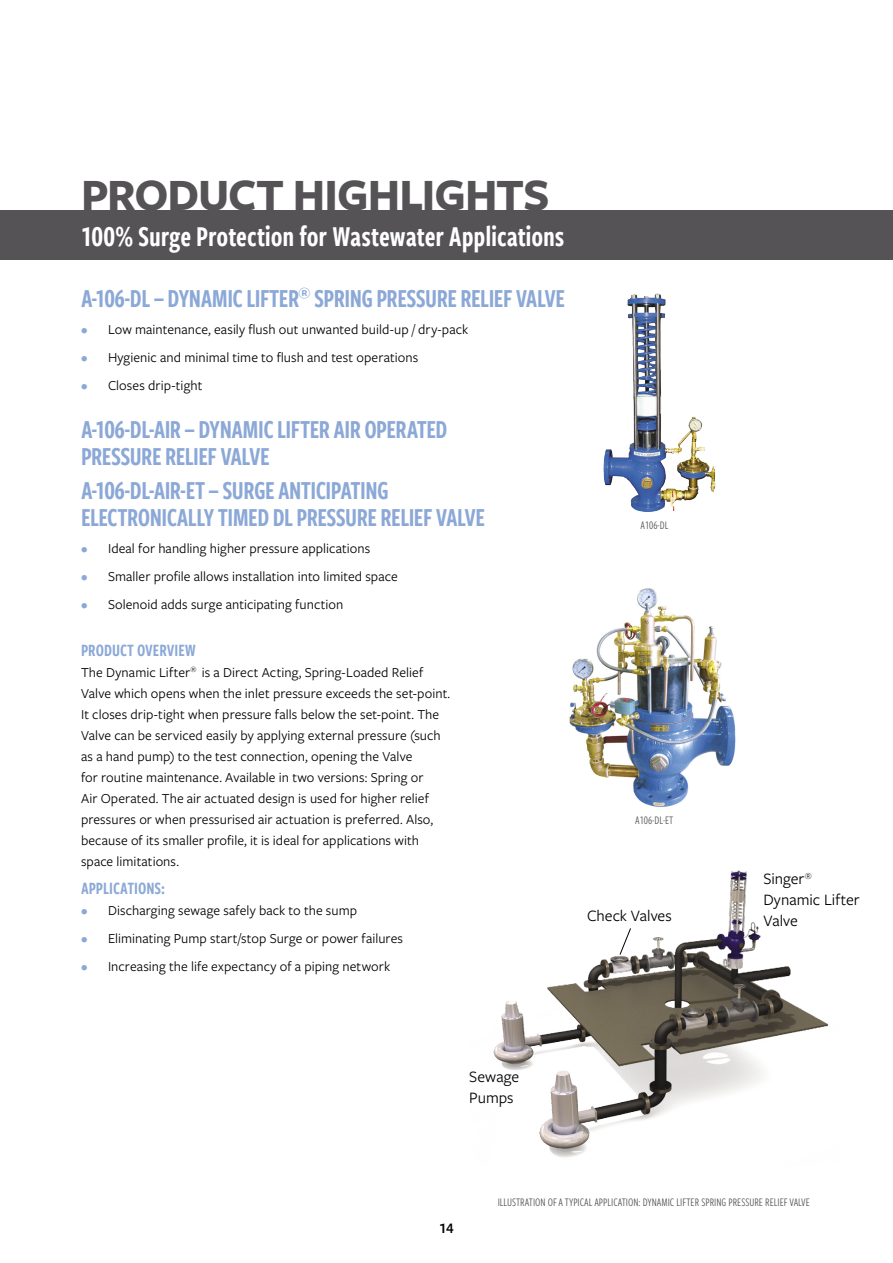
<style>
.page{position:relative;width:893px;height:1263px;background:#fff}
.page>*{position:absolute;margin:0;border:0;box-sizing:border-box;transform-origin:0 0}
.t1{font:700 46.5px "Freight Sans Pro";letter-spacing:-.02em;color:#555356}
.t2{font:30px "Freight Sans Cmp Pro Semi";letter-spacing:-.005em;color:#fff}
.t3{font:27px/27px "Freight Sans Cmp Pro Semi";letter-spacing:-.02em;color:#8ba8d7}
.t4{font:18px "Freight Sans Cmp Pro Semi";color:#8ba8d7}
.t5{font:16.5px/21px "Freight Sans Pro";color:#000}
.t6{font:600 15px "Freight Sans Pro";color:#000}
.t7{font:14.25px/21px "Freight Sans Pro";letter-spacing:.005em;color:#000}
.t8{font:12px "Freight Sans Cmp Pro";color:#555356}
.s1{color:#8ba8d7}
</style>
<div class="page">
<div style="left:0;top:210px;width:893px;height:50px;background:#555356"></div>
<img style="left:603px;top:294px;width:62px;height:218px">
<img style="left:569px;top:588px;width:167px;height:219px">
<img style="left:493px;top:870px;width:336px;height:288px">
<svg style="left:619px;top:927px;width:12px;height:28px"></svg>
<h1 class="t1" style="left:81px;top:163px;width:470px">PRODUCT HIGHLIGHTS</h1>
<h2 class="t2" style="left:81px;top:216px;width:485px">100% Surge Protection for Wastewater Applications</h2>
<h3 class="t3" style="left:81px;top:283px;width:486px">A-106-DL – DYNAMIC LIFTER<sup>®</sup> SPRING PRESSURE RELIEF VALVE</h3>
<p class="t7" style="left:81px;top:319px;width:389px"><span class="s1">•</span> Low maintenance, easily flush out unwanted build-up / dry-pack</p>
<p class="t7" style="left:81px;top:346px;width:339px"><span class="s1">•</span> Hygienic and minimal time to flush and test operations</p>
<p class="t7" style="left:81px;top:374px;width:123px"><span class="s1">•</span> Closes drip-tight</p>
<h3 class="t3" style="left:81px;top:415px;width:368px">A-106-DL-AIR – DYNAMIC LIFTER AIR OPERATED<br>PRESSURE RELIEF VALVE</h3>
<h3 class="t3" style="left:81px;top:475px;width:406px">A-106-DL-AIR-ET – SURGE ANTICIPATING<br>ELECTRONICALLY TIMED DL PRESSURE RELIEF VALVE</h3>
<p class="t7" style="left:81px;top:538px;width:291px"><span class="s1">•</span> Ideal for handling higher pressure applications</p>
<p class="t7" style="left:81px;top:565px;width:318px"><span class="s1">•</span> Smaller profile allows installation into limited space</p>
<p class="t7" style="left:81px;top:593px;width:264px"><span class="s1">•</span> Solenoid adds surge anticipating function</p>
<p class="t4" style="left:81px;top:638px;width:117px">PRODUCT OVERVIEW</p>
<p class="t7" style="left:81px;top:661px;width:371px">The Dynamic Lifter<sup>®</sup> is a Direct Acting, Spring-Loaded Relief Valve which opens when the inlet pressure exceeds the set-point.<br>It closes drip-tight when pressure falls below the set-point. The Valve can be serviced easily by applying external pressure (such as a hand pump) to the test connection, opening the Valve<br>for routine maintenance. Available in two versions: Spring or<br>Air Operated. The air actuated design is used for higher relief pressures or when pressurised air actuation is preferred. Also, because of its smaller profile, it is ideal for applications with space limitations.</p>
<p class="t4" style="left:81px;top:876px;width:86px">APPLICATIONS:</p>
<p class="t7" style="left:81px;top:899px;width:278px"><span class="s1">•</span> Discharging sewage safely back to the sump</p>
<p class="t7" style="left:81px;top:927px;width:324px"><span class="s1">•</span> Eliminating Pump start/stop Surge or power failures</p>
<p class="t7" style="left:81px;top:955px;width:311px"><span class="s1">•</span> Increasing the life expectancy of a piping network</p>
<p class="t8" style="left:640px;top:517px;width:29px">A106-DL</p>
<p class="t8" style="left:635px;top:812px;width:40px">A106-DL-ET</p>
<p class="t5" style="left:587px;top:904px;width:86px">Check Valves</p>
<p class="t5" style="left:469px;top:1065px;width:52px">Sewage<br>Pumps</p>
<p class="t5" style="left:763px;top:868px;width:98px">Singer<sup>®<br></sup>Dynamic Lifter<br>Valve</p>
<p class="t6" style="left:439px;top:1218px;width:16px">14</p>
<p class="t8" style="left:498px;top:1194px;width:314px">ILLUSTRATION OF A TYPICAL APPLICATION: DYNAMIC LIFTER SPRING PRESSURE RELIEF VALVE</p>
</div>
